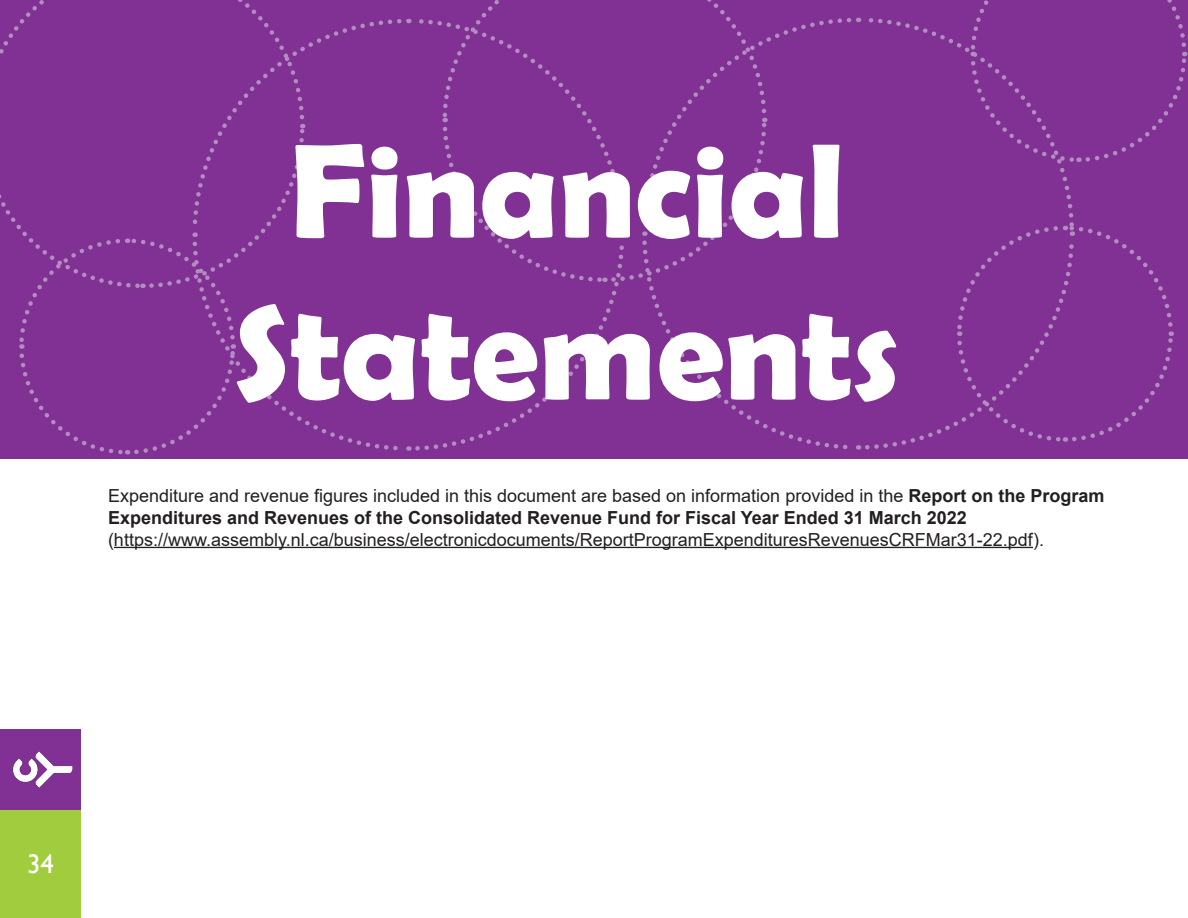
<style>
.page{position:relative;width:1188px;height:918px;background:#fff}
.page>*{position:absolute;margin:0;border:0;box-sizing:border-box;transform-origin:0 0}
.Heading_1{font:700 135px/162px "Berlin Sans FB Demi";color:#fff;text-align:center}
.t1{font:27px "Gill Sans";color:#fff}
.t2{font:700 18px/21.6px "Arial";color:#231f20}
.t3{font:18px "Arial";color:#231f20}
.s1{font-weight:400}
</style>
<div class="page">
<div style="left:0;top:729px;width:81px;height:81px;background:#813193"></div>
<div style="left:0;top:810px;width:81px;height:108px;background:#a0cc3d"></div>
<img style="left:13px;top:751px;width:60px;height:37px">
<hr style="left:114px;top:547px;width:919px;height:1px;background:#231f20">
<div style="left:0;top:0;width:1188px;height:459px;background:#813193"></div>
<svg style="left:415px;top:284px;width:204px;height:167px"></svg>
<svg style="left:308px;top:19px;width:94px;height:28px"></svg>
<svg style="left:307px;top:421px;width:101px;height:30px"></svg>
<svg style="left:865px;top:422px;width:90px;height:28px"></svg>
<svg style="left:858px;top:17px;width:216px;height:206px"></svg>
<svg style="left:769px;top:18px;width:83px;height:24px"></svg>
<svg style="left:649px;top:286px;width:209px;height:164px"></svg>
<svg style="left:0;top:0;width:307px;height:455px"></svg>
<svg style="left:968px;top:0;width:220px;height:164px"></svg>
<svg style="left:955px;top:223px;width:219px;height:219px"></svg>
<svg style="left:440px;top:0;width:329px;height:284px"></svg>
<p class="Heading_1" style="left:234px;top:108px;width:668px">Financial<br>Statements</p>
<p class="t2" style="left:108px;top:485px;width:998px"><span class="s1">Expenditure and revenue figures included in this document are based on information provided in the</span> Report on the Program<br>Expenditures and Revenues of the Consolidated Revenue Fund for Fiscal Year Ended 31 March 2022</p>
<p class="t3" style="left:108px;top:527px;width:938px">(https://www.assembly.nl.ca/business/electronicdocuments/ReportProgramExpendituresRevenuesCRFMar31-22.pdf).</p>
<h2 class="t1" style="left:27px;top:849px;width:28px">34</h2>
</div>
